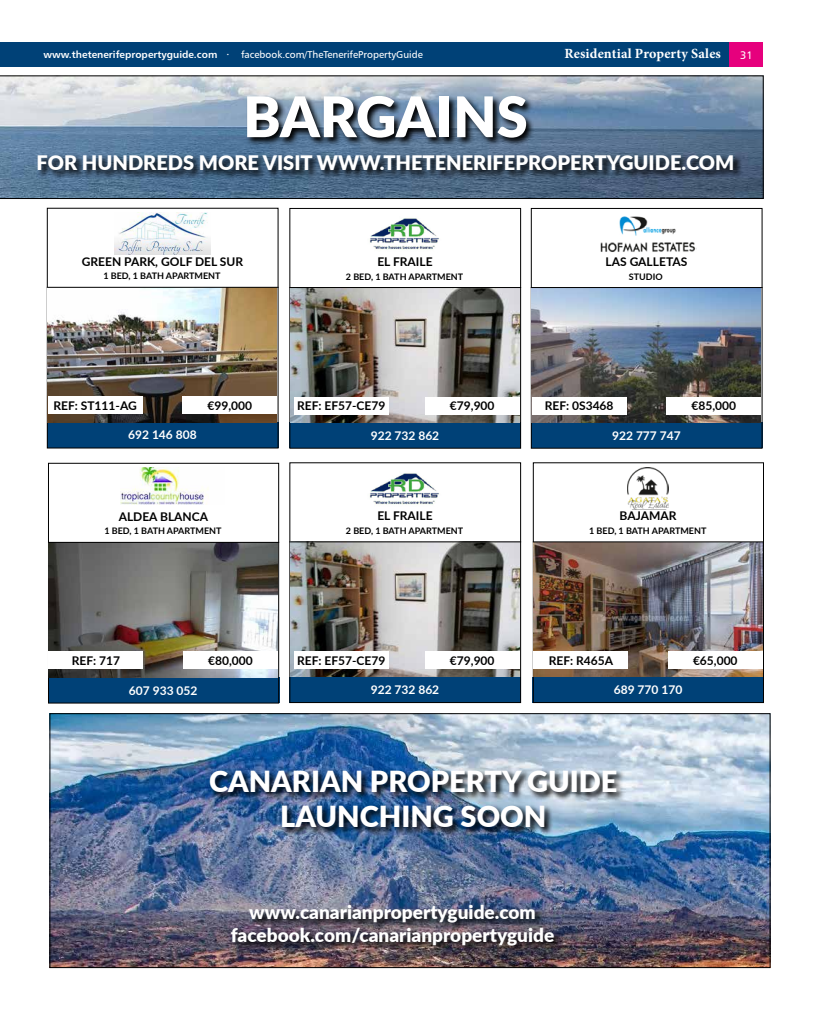
<style>
.page{position:relative;width:820px;height:1021px;background:#fff}
.page>*{position:absolute;margin:0;border:0;box-sizing:border-box;transform-origin:0 0}
.t1{font:900 56px "Lato";color:#fff}
.t2{font:900 29px/34.8px "Lato";color:#fff;text-align:center}
.t3{font:900 20px "Lato";color:#fff}
.t4{font:900 19px/22.8px "Lato";color:#fff;text-align:center}
.t5{font:700 14px "Minion Pro";letter-spacing:.01em;color:#fff}
.t6{font:700 12px "Lato";color:#000}
.t7{font:700 12px "Lato";color:#fff}
.t8{font:11px "Humanist 777 BT Roman B";color:#fff}
.t9{font:10px "Humanist 777 BT Roman B";color:#fff}
.t10{font:700 9px "Lato";color:#000}
.s1{font-family:"Humanist 777 BT Bold B"}
</style>
<div class="page">
<div style="left:0;top:42px;width:763px;height:24px;background:#004177"></div>
<div style="left:729px;top:42px;width:34px;height:24px;background:#e6007d"></div>
<div style="left:47px;top:422px;width:231px;height:26px;background:#004177"></div>
<img style="left:48px;top:288px;width:229px;height:134px">
<div style="left:182px;top:396px;width:95px;height:18px;background:#fff"></div>
<div style="left:48px;top:396px;width:94px;height:18px;background:#fff"></div>
<img style="left:115px;top:213px;width:95px;height:41px">
<hr style="left:47px;top:287px;width:231px;height:1px;background:#000">
<svg style="left:0;top:75px;width:763px;height:124px;background:#7e93a9"></svg>
<svg style="left:246px;top:95px;width:289px;height:52px;background:#435465"></svg>
<svg style="left:37px;top:153px;width:705px;height:26px;background:#374c62"></svg>
<div style="left:530px;top:422px;width:232px;height:26px;background:#004177"></div>
<div style="left:289px;top:422px;width:232px;height:26px;background:#004177"></div>
<div style="left:530px;top:208px;width:232px;height:240px;border:1px solid #000"></div>
<div style="left:289px;top:208px;width:232px;height:240px;border:1px solid #000"></div>
<img style="left:531px;top:288px;width:229px;height:134px">
<img style="left:290px;top:288px;width:229px;height:134px">
<div style="left:666px;top:396px;width:94px;height:18px;background:#fff"></div>
<div style="left:425px;top:396px;width:94px;height:18px;background:#fff"></div>
<div style="left:531px;top:396px;width:95px;height:18px;background:#fff"></div>
<div style="left:294px;top:396px;width:94px;height:18px;background:#fff"></div>
<img style="left:600px;top:216px;width:96px;height:36px">
<img style="left:369px;top:218px;width:71px;height:32px">
<hr style="left:530px;top:287px;width:232px;height:1px;background:#000">
<hr style="left:289px;top:287px;width:232px;height:1px;background:#000">
<div style="left:48px;top:677px;width:231px;height:26px;background:#004177"></div>
<div style="left:48px;top:463px;width:231px;height:240px;border:1px solid #000"></div>
<img style="left:49px;top:543px;width:228px;height:134px">
<div style="left:183px;top:651px;width:94px;height:18px;background:#fff"></div>
<div style="left:49px;top:651px;width:94px;height:18px;background:#fff"></div>
<img style="left:120px;top:468px;width:89px;height:37px">
<hr style="left:48px;top:542px;width:231px;height:1px;background:#000">
<img style="left:51px;top:715px;width:717px;height:251px">
<div style="left:49px;top:713px;width:721px;height:255px;border:1px solid #000"></div>
<img style="left:209px;top:769px;width:416px;height:68px">
<img style="left:230px;top:903px;width:333px;height:51px">
<div style="left:289px;top:676px;width:232px;height:26px;background:#004177"></div>
<div style="left:532px;top:676px;width:231px;height:26px;background:#004177"></div>
<div style="left:289px;top:462px;width:232px;height:241px;border:1px solid #000"></div>
<div style="left:532px;top:462px;width:231px;height:241px;border:1px solid #000"></div>
<img style="left:290px;top:542px;width:229px;height:134px">
<img style="left:533px;top:542px;width:229px;height:134px">
<div style="left:425px;top:651px;width:94px;height:18px;background:#fff"></div>
<div style="left:667px;top:651px;width:95px;height:18px;background:#fff"></div>
<div style="left:294px;top:651px;width:94px;height:18px;background:#fff"></div>
<div style="left:533px;top:651px;width:94px;height:18px;background:#fff"></div>
<img style="left:369px;top:473px;width:71px;height:32px">
<img style="left:627px;top:467px;width:41px;height:42px">
<hr style="left:289px;top:541px;width:232px;height:1px;background:#000">
<hr style="left:532px;top:541px;width:231px;height:1px;background:#000">
<p class="t9" style="left:44px;top:48px;width:380px"><span class="s1">www.thetenerifepropertyguide.com ·</span> facebook.com/TheTenerifePropertyGuide</p>
<p class="t5" style="left:564px;top:44px;width:158px">Residential Property Sales</p>
<p class="t8" style="left:739px;top:48px;width:14px">31</p>
<h1 class="t1" style="left:243px;top:75px;width:286px">BARGAINS</h1>
<h3 class="t3" style="left:37px;top:148px;width:699px">FOR HUNDREDS MORE VISIT WWW.THETENERIFEPROPERTYGUIDE.COM</h3>
<p class="t6" style="left:82px;top:252px;width:163px">GREEN PARK, GOLF DEL SUR</p>
<p class="t10" style="left:103px;top:269px;width:119px">1 BED, 1 BATH APARTMENT</p>
<p class="t6" style="left:377px;top:253px;width:57px">EL FRAILE</p>
<p class="t6" style="left:605px;top:253px;width:83px">LAS GALLETAS</p>
<p class="t10" style="left:346px;top:270px;width:119px">2 BED, 1 BATH APARTMENT</p>
<p class="t10" style="left:628px;top:270px;width:35px">STUDIO</p>
<p class="t6" style="left:54px;top:397px;width:85px">REF: ST111-AG</p>
<p class="t6" style="left:207px;top:397px;width:46px">€99,000</p>
<p class="t6" style="left:297px;top:397px;width:90px">REF: EF57-CE79</p>
<p class="t6" style="left:450px;top:397px;width:46px">€79,900</p>
<p class="t6" style="left:544px;top:397px;width:70px">REF: 0S3468</p>
<p class="t6" style="left:691px;top:397px;width:46px">€85,000</p>
<p class="t7" style="left:128px;top:426px;width:70px">692 146 808</p>
<p class="t7" style="left:370px;top:426px;width:70px">922 732 862</p>
<p class="t7" style="left:612px;top:426px;width:70px">922 777 747</p>
<p class="t6" style="left:119px;top:507px;width:91px">ALDEA BLANCA</p>
<p class="t10" style="left:104px;top:524px;width:119px">1 BED, 1 BATH APARTMENT</p>
<p class="t6" style="left:377px;top:507px;width:57px">EL FRAILE</p>
<p class="t6" style="left:619px;top:507px;width:58px">BAJAMAR</p>
<p class="t10" style="left:346px;top:524px;width:119px">2 BED, 1 BATH APARTMENT</p>
<p class="t10" style="left:589px;top:524px;width:119px">1 BED, 1 BATH APARTMENT</p>
<p class="t6" style="left:72px;top:652px;width:50px">REF: 717</p>
<p class="t6" style="left:208px;top:652px;width:46px">€80,000</p>
<p class="t7" style="left:129px;top:681px;width:70px">607 933 052</p>
<p class="t6" style="left:297px;top:651px;width:90px">REF: EF57-CE79</p>
<p class="t6" style="left:450px;top:651px;width:46px">€79,900</p>
<p class="t6" style="left:548px;top:651px;width:66px">REF: R465A</p>
<p class="t6" style="left:692px;top:651px;width:46px">€65,000</p>
<p class="t7" style="left:370px;top:680px;width:70px">922 732 862</p>
<p class="t7" style="left:613px;top:680px;width:70px">689 770 170</p>
<h2 class="t2" style="left:209px;top:763px;width:410px">CANARIAN PROPERTY GUIDE<br>LAUNCHING SOON</h2>
<h3 class="t4" style="left:230px;top:899px;width:325px">www.canarianpropertyguide.com facebook.com/canarianpropertyguide</h3>
</div>
